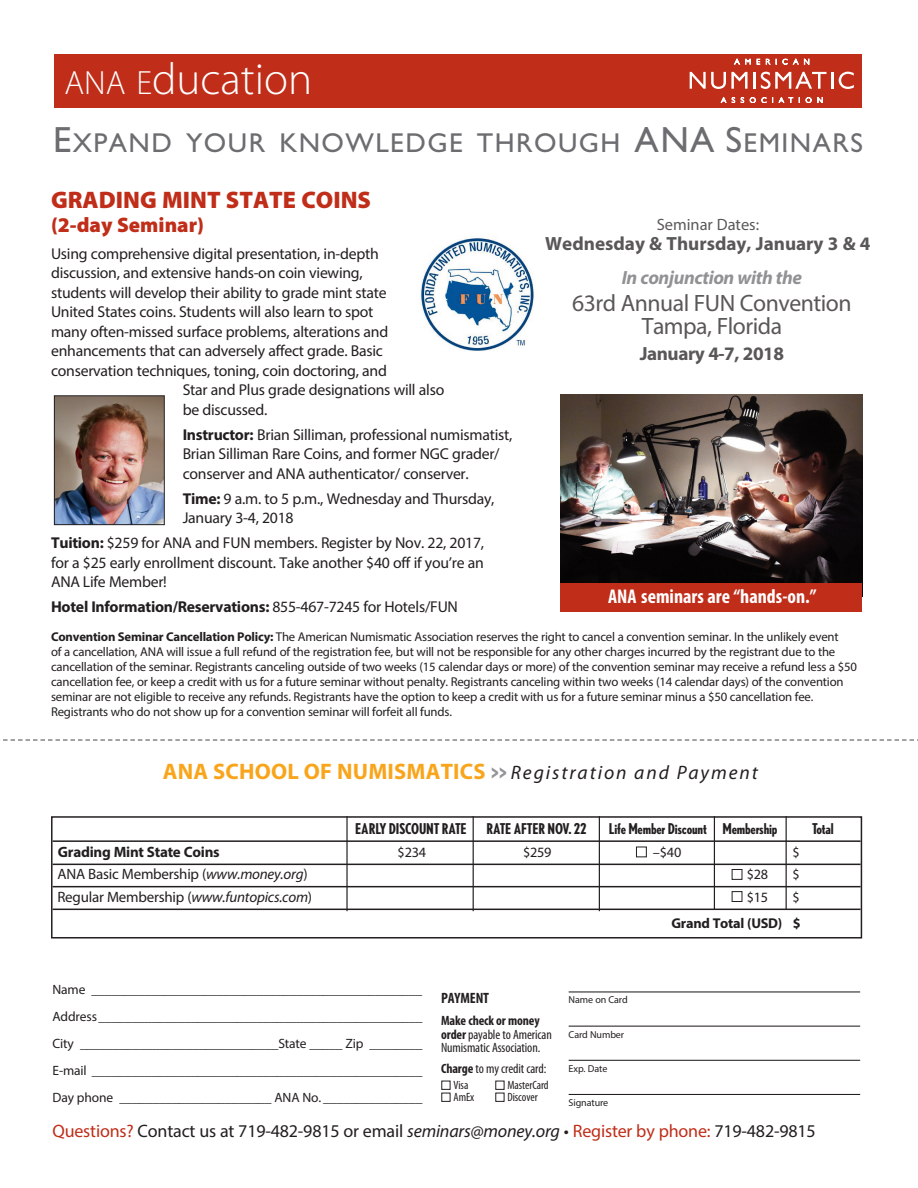
<style>
.page{position:relative;width:918px;height:1188px;background:#fff}
.page>*{position:absolute;margin:0;border:0;box-sizing:border-box;transform-origin:0 0}
.t1{font:300 45px "Myriad Pro";color:#fff}
.t2{font:27.3px "M Gill Sans";letter-spacing:.055em;color:#6c6d70}
.t3{font:900 24px "Myriad Pro";color:#c02d19}
.t4{font:23.7px/23.2px "Myriad Pro";letter-spacing:-.02em;color:rgb(35 31 32/.75);text-align:center}
.t5{font:700 22.5px "Myriad Pro";letter-spacing:.01em;color:#f9a51b}
.t6{font:900 21px "Myriad Pro";color:#c02d19}
.t7{font:700 condensed 19.95px "Myriad Pro";color:#fff}
.t8{font:700 19.2px "Myriad Pro";color:rgb(35 31 32/.75)}
.t9{font:italic 700 19.2px "Myriad Pro";letter-spacing:-.02em;color:rgb(108 109 112/.75)}
.t10{font:700 19.2px "Myriad Pro";letter-spacing:-.02em;color:rgb(35 31 32/.75)}
.t11{font:18px "Myriad Pro";letter-spacing:-.01em;color:#231f20}
.t12{font:16.35px "Myriad Pro";color:rgb(35 31 32/.75)}
.t13{font:15.75px/19.5px "Myriad Pro";letter-spacing:-.015em;color:#231f20}
.t14{font:700 15.75px "Myriad Pro";letter-spacing:-.015em;color:#231f20}
.t15{font:15px "Myriad Pro";letter-spacing:-.015em;color:#231f20}
.t16{font:700 15px "Myriad Pro";letter-spacing:-.015em;color:#231f20}
.t17{font:700 condensed 15px "Myriad Pro";letter-spacing:-.01em;color:#231f20}
.t18{font:700 condensed 14.85px "Nobel";letter-spacing:-.015em;color:#231f20}
.t19{font:14.25px "Myriad Pro";letter-spacing:-.015em;color:#231f20}
.t20{font:700 14.25px "Myriad Pro";letter-spacing:-.015em;color:#231f20}
.t21{font:13.5px/27px "Myriad Pro";letter-spacing:-.01em;color:#231f20;text-align:justify}
.t22{font:condensed 13.5px/13.5px "Myriad Pro";letter-spacing:-.01em;color:#231f20}
.t23{font:12.75px/15px "Myriad Pro";letter-spacing:-.015em;color:#231f20}
.t24{font:condensed 12px "Myriad Pro";letter-spacing:-.01em;color:#231f20}
.t25{font:10.05px "Myriad Pro";letter-spacing:-.01em;color:#231f20}
.s1{font-size:33.75px}
.s2{font-size:36.45px}
.s3{font-weight:700}
.s4{font-weight:400}
.s5{font-family:"Impact";font-weight:400;color:#939598}
.s6{font-weight:400;font-style:italic;font-size:19.5px;color:#231f20}
.s7{color:#fff}
.s8{font-style:italic}
.s9{color:#c02d19}
</style>
<div class="page">
<div style="left:54px;top:54px;width:808px;height:54px;background:#c02d19"></div>
<svg style="left:3px;top:739px;width:915px;height:2px"></svg>
<svg style="left:734px;top:59px;width:17px;height:6px"></svg>
<svg style="left:757px;top:59px;width:3px;height:6px"></svg>
<svg style="left:766px;top:59px;width:43px;height:6px"></svg>
<svg style="left:721px;top:97px;width:14px;height:6px"></svg>
<svg style="left:741px;top:97px;width:3px;height:6px"></svg>
<svg style="left:750px;top:97px;width:23px;height:6px"></svg>
<svg style="left:779px;top:97px;width:14px;height:6px"></svg>
<svg style="left:806px;top:97px;width:17px;height:6px"></svg>
<svg style="left:690px;top:72px;width:58px;height:17px"></svg>
<hr style="left:753px;top:72px;width:3px;height:17px;background:#fff">
<svg style="left:761px;top:72px;width:72px;height:17px"></svg>
<svg style="left:839px;top:72px;width:15px;height:17px"></svg>
<hr style="left:569px;top:991px;width:291px;height:1px;background:#231f20">
<hr style="left:569px;top:1026px;width:291px;height:1px;background:#231f20">
<hr style="left:569px;top:1060px;width:291px;height:1px;background:#231f20">
<hr style="left:569px;top:1094px;width:291px;height:1px;background:#231f20">
<img style="left:560px;top:394px;width:302px;height:189px">
<div style="left:560px;top:583px;width:302px;height:28px;background:#c02d19"></div>
<img style="left:56px;top:397px;width:107px;height:126px">
<div style="left:54px;top:395px;width:111px;height:130px;border:1px solid #231f20"></div>
<img style="left:421px;top:237px;width:113px;height:114px">
<div style="left:51px;top:816px;width:811px;height:123px;border:2px solid #231f20"></div>
<hr style="left:53px;top:840px;width:808px;height:2px;background:#231f20">
<hr style="left:53px;top:864px;width:808px;height:1px;background:#231f20">
<hr style="left:53px;top:886px;width:808px;height:1px;background:#231f20">
<hr style="left:53px;top:909px;width:808px;height:1px;background:#231f20">
<hr style="left:346px;top:816px;width:2px;height:95px;background:#231f20">
<hr style="left:473px;top:816px;width:1px;height:95px;background:#231f20">
<hr style="left:599px;top:816px;width:1px;height:95px;background:#231f20">
<hr style="left:714px;top:816px;width:1px;height:94px;background:#231f20">
<hr style="left:786px;top:816px;width:1px;height:94px;background:#231f20">
<h1 class="t1" style="left:65px;top:62px;width:249px"><span class="s1">ANA E</span>ducation</h1>
<h2 class="t2" style="left:53px;top:133px;width:811px"><span class="s2">E</span>XPAND YOUR KNOWLEDGE THROUGH <span class="s2">ANA S</span>EMINARS</h2>
<h3 class="t3" style="left:51px;top:191px;width:322px">GRADING MINT STATE COINS</h3>
<h3 class="t6" style="left:51px;top:217px;width:155px">(2-day Seminar)</h3>
<p class="t13" style="left:51px;top:245px;width:329px">Using comprehensive digital presentation, in-depth</p>
<p class="t13" style="left:51px;top:265px;width:313px">discussion, and extensive hands-on coin viewing,</p>
<p class="t13" style="left:51px;top:284px;width:337px">students will develop their ability to grade mint state</p>
<p class="t13" style="left:51px;top:304px;width:324px">United States coins. Students will also learn to spot</p>
<p class="t13" style="left:51px;top:323px;width:339px">many often-missed surface problems, alterations and</p>
<p class="t13" style="left:51px;top:343px;width:333px">enhancements that can adversely affect grade. Basic</p>
<p class="t13" style="left:51px;top:362px;width:337px">conservation techniques, toning, coin doctoring, and</p>
<p class="t13" style="left:183px;top:382px;width:263px">Star and Plus grade designations will also</p>
<p class="t13" style="left:183px;top:401px;width:86px">be discussed.</p>
<p class="t13" style="left:183px;top:426px;width:331px"><span class="s3">Instructor:</span> Brian Silliman, professional numismatist,<br>Brian Silliman Rare Coins, and former NGC grader/ conserver and ANA authenticator/ conserver.</p>
<p class="t13" style="left:183px;top:490px;width:313px"><span class="s3">Time:</span> 9 a.m. to 5 p.m., Wednesday and Thursday,<br>January 3-4, 2018</p>
<p class="t13" style="left:51px;top:534px;width:435px;text-align:justify"><span class="s3">Tuition:</span> $259 for ANA and FUN members. Register by Nov. 22, 2017, for a $25 early enrollment discount. Take another $40 off if you’re an ANA Life Member!</p>
<p class="t14" style="left:51px;top:601px;width:408px">Hotel Information/Reservations: <span class="s4">855-467-7245 for Hotels/FUN</span></p>
<p class="t23" style="left:51px;top:630px;width:808px"><span class="s3">Convention Seminar Cancellation Policy:</span> The American Numismatic Association reserves the right to cancel a convention seminar. In the unlikely event<br>of a cancellation, ANA will issue a full refund of the registration fee, but will not be responsible for any other charges incurred by the registrant due to the cancellation of the seminar. Registrants canceling outside of two weeks (15 calendar days or more) of the convention seminar may receive a refund less a $50 cancellation fee, or keep a credit with us for a future seminar without penalty. Registrants canceling within two weeks (14 calendar days) of the convention seminar are not eligible to receive any refunds. Registrants have the option to keep a credit with us for a future seminar minus a $50 cancellation fee.<br>Registrants who do not show up for a convention seminar will forfeit all funds.</p>
<p class="t12" style="left:657px;top:218px;width:104px">Seminar Dates:</p>
<h3 class="t8" style="left:545px;top:237px;width:327px">Wednesday &amp; Thursday, January 3 &amp; 4</h3>
<h3 class="t9" style="left:622px;top:270px;width:182px">In conjunction with the</h3>
<h3 class="t4" style="left:572px;top:293px;width:281px">63rd Annual FUN Convention<br>Tampa, Florida</h3>
<h3 class="t10" style="left:640px;top:346px;width:146px">January 4-7, 2018</h3>
<h3 class="t7" style="left:608px;top:589px;width:210px">ANA seminars are “hands-on.”</h3>
<h3 class="t5" style="left:163px;top:763px;width:597px">ANA SCHOOL OF NUMISMATICS <span class="s5">&gt;&gt;</span> <span class="s6">Registration and Payment</span></h3>
<p class="t18" style="left:355px;top:821px;width:113px">EARLY DISCOUNT RATE</p>
<p class="t18" style="left:486px;top:821px;width:102px">RATE AFTER NOV. 22</p>
<p class="t18" style="left:609px;top:821px;width:170px">Life Member Discount Membership</p>
<p class="t18" style="left:812px;top:821px;width:23px">Total</p>
<p class="t16" style="left:58px;top:846px;width:163px">Grading Mint State Coins</p>
<p class="t19" style="left:398px;top:847px;width:30px">$234</p>
<p class="t19" style="left:523px;top:847px;width:30px">$259</p>
<p class="t19" style="left:636px;top:847px;width:47px"><span class="s7">■</span> –$40</p>
<p class="t19" style="left:792px;top:847px;width:9px">$</p>
<p class="t15" style="left:57px;top:869px;width:252px">ANA Basic Membership (<span class="s8">www.money.org</span>)</p>
<p class="t19" style="left:732px;top:869px;width:38px"><span class="s7">■</span> $28</p>
<p class="t19" style="left:792px;top:869px;width:9px">$</p>
<p class="t15" style="left:57px;top:891px;width:256px">Regular Membership (<span class="s8">www.funtopics.com</span>)</p>
<p class="t19" style="left:732px;top:892px;width:38px"><span class="s7">■</span> $15</p>
<p class="t19" style="left:792px;top:892px;width:9px">$</p>
<p class="t20" style="left:671px;top:918px;width:131px">Grand Total (USD) $</p>
<p class="t21" style="left:53px;top:977px;width:372px">Name __________________________________________________ Address_________________________________________________ City ______________________________State _____ Zip ________ E-mail __________________________________________________ Day phone _______________________ ANA No. _______________</p>
<p class="t17" style="left:441px;top:992px;width:50px">PAYMENT</p>
<p class="t22" style="left:441px;top:1015px;width:112px"><span class="s3">Make check or money order</span> payable to American<br>Numismatic Association.</p>
<p class="t22" style="left:441px;top:1063px;width:107px"><span class="s3">Charge</span> to my credit card:</p>
<p class="t24" style="left:441px;top:1081px;width:29px"><span class="s7">■</span> Visa</p>
<p class="t24" style="left:495px;top:1081px;width:55px"><span class="s7">■</span> MasterCard</p>
<p class="t24" style="left:441px;top:1093px;width:34px"><span class="s7">■</span> AmEx</p>
<p class="t24" style="left:495px;top:1093px;width:44px"><span class="s7">■</span> Discover</p>
<p class="t25" style="left:569px;top:996px;width:61px">Name on Card</p>
<p class="t25" style="left:569px;top:1031px;width:57px">Card Number</p>
<p class="t25" style="left:569px;top:1065px;width:40px">Exp. Date</p>
<p class="t25" style="left:569px;top:1099px;width:41px">Signature</p>
<h3 class="t11" style="left:53px;top:1124px;width:765px"><span class="s9">Questions?</span> Contact us at 719-482-9815 or email <span class="s8">seminars@money.org</span> • <span class="s9">Register by phone:</span> 719-482-9815</h3>
</div>
